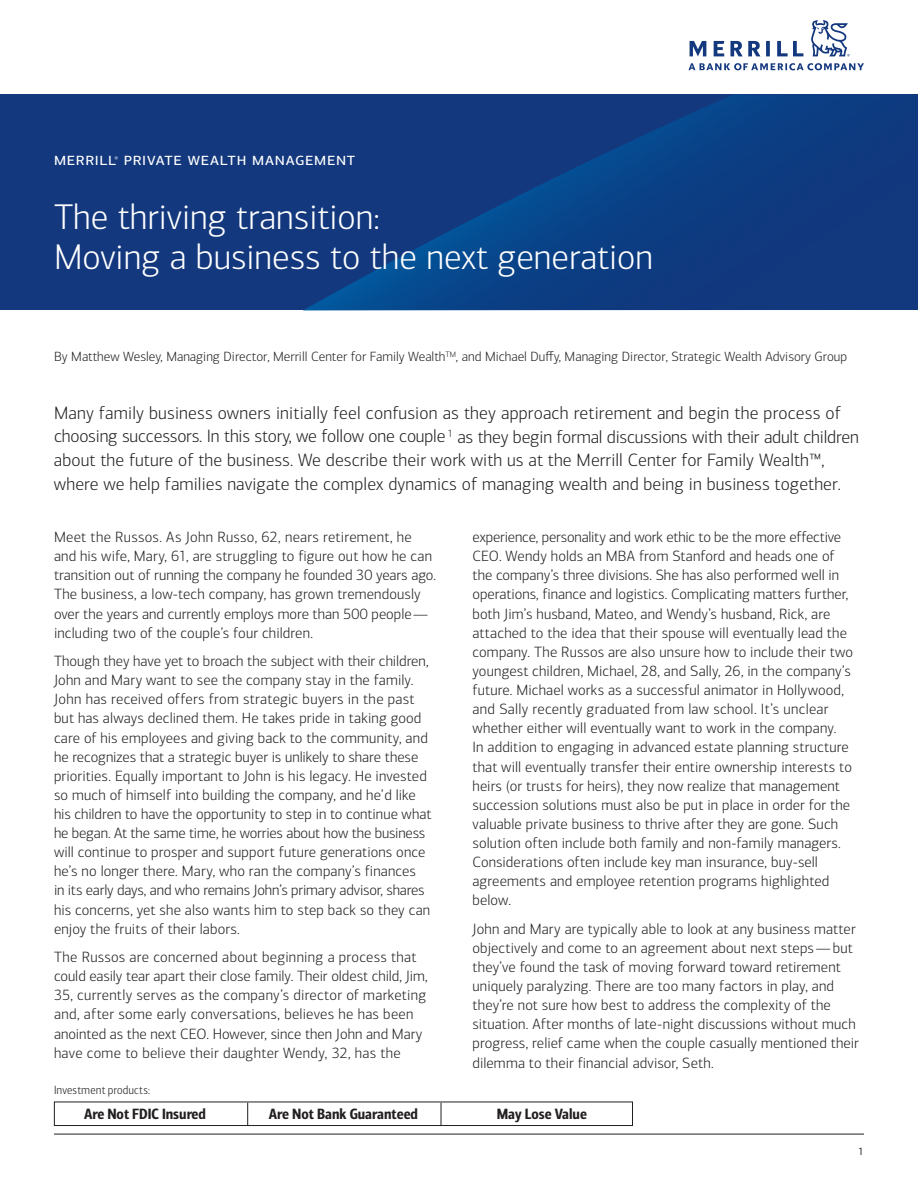
<style>
.page{position:relative;width:918px;height:1188px;background:#fff}
.page>*{position:absolute;margin:0;border:0;box-sizing:border-box;transform-origin:0 0}
.t1{font:300 36px/40.5px "Connections";color:#fff}
.t2{font:300 18px/24px "Connections";letter-spacing:.005em;color:#231f20}
.t3{font:18px "Connections";letter-spacing:.04em;color:#fff}
.t4{font:300 15px/19px "Connections";letter-spacing:.01em;color:#231f20}
.t5{font:15px "Connections Cond Bld";color:#231f20}
.t6{font:300 13.5px "Connections";color:#231f20}
.t7{font:300 12px "Connections Cond";letter-spacing:.01em;color:#231f20}
.t8{font:10.5px "Connections";color:#231f20}
.t9{font:6.45px "Connections";color:#fff}
</style>
<div class="page">
<hr style="left:54px;top:1134px;width:810px;height:1px;background:#231f20">
<svg style="left:247px;top:1104px;width:1px;height:20px"></svg>
<svg style="left:441px;top:1104px;width:1px;height:20px"></svg>
<div style="left:54px;top:1102px;width:579px;height:24px;border:1px solid #231f20"></div>
<div style="left:0;top:94px;width:918px;height:216px;background:#13387e"></div>
<svg style="left:304px;top:95px;width:474px;height:215px"></svg>
<svg style="left:688px;top:63px;width:176px;height:7px"></svg>
<svg style="left:690px;top:41px;width:113px;height:15px"></svg>
<svg style="left:811px;top:20px;width:39px;height:36px"></svg>
<p class="t3" style="left:54px;top:149px;width:303px">merrill private wealth management</p>
<p class="t9" style="left:114px;top:155px;width:5px">®</p>
<h1 class="t1" style="left:54px;top:196px;width:601px">The thriving transition:<br>Moving a business to the next generation</h1>
<p class="t6" style="left:54px;top:349px;width:795px">By Matthew Wesley, Managing Director, Merrill Center for Family Wealth<sup>TM</sup>, and Michael Dufy, Managing Director, Strategic Wealth Advisory Group</p>
<p class="t2" style="left:54px;top:401px;width:806px">Many family business owners initially feel confusion as they approach retirement and begin the process of choosing successors. In this story, we follow one couple <sup>1</sup> as they begin formal discussions with their adult children about the future of the business. We describe their work with us at the Merrill Center for Family Wealth™, where we help families navigate the complex dynamics of managing wealth and being in business together.</p>
<p class="t4" style="left:54px;top:528px;width:384px">Meet the Russos. As John Russo, 62, nears retirement, he and his wife, Mary, 61, are struggling to figure out how he can transition out of running the company he founded 30 years ago.<br>The business, a low-tech company, has grown tremendously over the years and currently employs more than 500 people— including two of the couple’s four children.</p>
<p class="t4" style="left:54px;top:652px;width:379px">Though they have yet to broach the subject with their children, John and Mary want to see the company stay in the family.<br>John has received offers from strategic buyers in the past but has always declined them. He takes pride in taking good care of his employees and giving back to the community, and he recognizes that a strategic buyer is unlikely to share these priorities. Equally important to John is his legacy. He invested so much of himself into building the company, and he’d like his children to have the opportunity to step in to continue what he began. At the same time, he worries about how the business will continue to prosper and support future generations once he’s no longer there. Mary, who ran the company’s finances<br>in its early days, and who remains John’s primary advisor, shares his concerns, yet she also wants him to step back so they can enjoy the fruits of their labors.</p>
<p class="t4" style="left:54px;top:948px;width:375px">The Russos are concerned about beginning a process that could easily tear apart their close family. Their oldest child, Jim, 35, currently serves as the company’s director of marketing and, after some early conversations, believes he has been anointed as the next CEO. However, since then John and Mary have come to believe their daughter Wendy, 32, has the</p>
<p class="t4" style="left:472px;top:528px;width:382px">experience, personality and work ethic to be the more effective CEO. Wendy holds an MBA from Stanford and heads one of the company’s three divisions. She has also performed well in operations, finance and logistics. Complicating matters further, both Jim’s husband, Mateo, and Wendy’s husband, Rick, are attached to the idea that their spouse will eventually lead the company. The Russos are also unsure how to include their two youngest children, Michael, 28, and Sally, 26, in the company’s future. Michael works as a successful animator in Hollywood, and Sally recently graduated from law school. It’s unclear whether either will eventually want to work in the company.<br>In addition to engaging in advanced estate planning structure that will eventually transfer their entire ownership interests to heirs (or trusts for heirs), they now realize that management succession solutions must also be put in place in order for the valuable private business to thrive after they are gone. Such solution often include both family and non-family managers.<br>Considerations often include key man insurance, buy-sell agreements and employee retention programs highlighted below.</p>
<p class="t4" style="left:472px;top:919px;width:388px">John and Mary are typically able to look at any business matter objectively and come to an agreement about next steps— but they’ve found the task of moving forward toward retirement uniquely paralyzing. There are too many factors in play, and they’re not sure how best to address the complexity of the situation. After months of late-night discussions without much progress, relief came when the couple casually mentioned their dilemma to their financial advisor, Seth.</p>
<p class="t7" style="left:54px;top:1084px;width:98px">Investment products:</p>
<p class="t5" style="left:84px;top:1106px;width:123px">Are Not FDIC Insured</p>
<p class="t5" style="left:269px;top:1106px;width:151px">Are Not Bank Guaranteed</p>
<p class="t5" style="left:497px;top:1106px;width:92px">May Lose Value</p>
<p class="t8" style="left:858px;top:1145px;width:7px">1</p>
</div>
